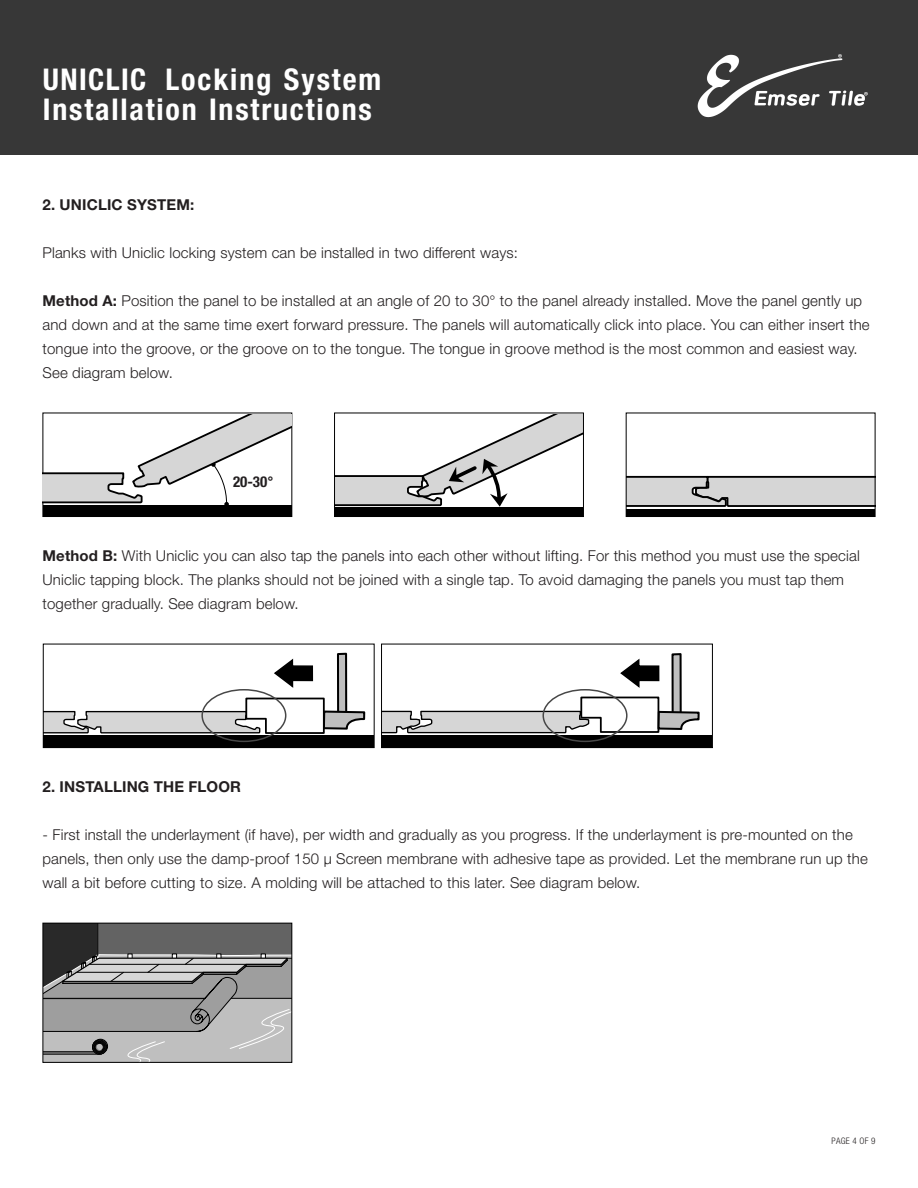
<style>
.page{position:relative;width:918px;height:1188px;background:#fff}
.page>*{position:absolute;margin:0;border:0;box-sizing:border-box;transform-origin:0 0}
.t1{font:700 condensed 30px/29.4px "Helvetica Neue LT Std";letter-spacing:.06em;color:#fff}
.t2{font:300 15px/24px "Helvetica Neue LT Std";letter-spacing:.01em;color:#231f20}
.t3{font:700 15px "Helvetica Neue LT Std";letter-spacing:.01em;color:#231f20}
.t4{font:700 condensed 15px "Helvetica Neue LT Std";color:#231f20}
.t5{font:300 condensed 9px "Helvetica Neue LT Std";letter-spacing:.025em;color:#231f20}
.s1{font-weight:700}
</style>
<div class="page">
<div style="left:0;top:0;width:918px;height:155px;background:#373737"></div>
<div style="left:43px;top:505px;width:249px;height:12px;background:#000"></div>
<div style="left:43px;top:413px;width:249px;height:104px;border:1px solid #000"></div>
<svg style="left:336px;top:415px;width:246px;height:92px"></svg>
<div style="left:335px;top:507px;width:248px;height:10px;background:#000"></div>
<div style="left:334px;top:413px;width:250px;height:104px;border:1px solid #000"></div>
<svg style="left:43px;top:414px;width:249px;height:92px"></svg>
<svg style="left:628px;top:475px;width:245px;height:32px;background:#b9b9b9"></svg>
<div style="left:626px;top:509px;width:249px;height:8px;background:#000"></div>
<div style="left:626px;top:413px;width:249px;height:104px;border:1px solid #000"></div>
<div style="left:43px;top:735px;width:331px;height:13px;background:#000"></div>
<div style="left:338px;top:654px;width:8px;height:60px;background:#bfbfbf"></div>
<div style="left:337px;top:653px;width:10px;height:62px;border:2px solid #000"></div>
<div style="left:43px;top:644px;width:332px;height:104px;border:1px solid #000"></div>
<div style="left:382px;top:735px;width:330px;height:13px;background:#000"></div>
<div style="left:673px;top:654px;width:8px;height:61px;background:#bfbfbf"></div>
<div style="left:672px;top:653px;width:10px;height:63px;border:2px solid #000"></div>
<div style="left:381px;top:644px;width:332px;height:104px;border:1px solid #000"></div>
<svg style="left:43px;top:657px;width:657px;height:86px"></svg>
<svg style="left:45px;top:925px;width:245px;height:136px;background:#909090"></svg>
<div style="left:43px;top:923px;width:249px;height:140px;border:1px solid #000"></div>
<img style="left:689px;top:47px;width:187px;height:75px">
<h1 class="t1" style="left:43px;top:64px;width:105px">UNICLIC</h1>
<h1 class="t1" style="left:43px;top:64px;width:340px;text-indent:122px">Locking System<br>Installation Instructions</h1>
<p class="t3" style="left:43px;top:196px;width:153px">2. UNICLIC SYSTEM:</p>
<p class="t2" style="left:43px;top:241px;width:477px">Planks with Uniclic locking system can be installed in two different ways:</p>
<p class="t2" style="left:43px;top:289px;width:829px"><span class="s1">Method A:</span> Position the panel to be installed at an angle of 20 to 30° to the panel already installed. Move the panel gently up and down and at the same time exert forward pressure. The panels will automatically click into place. You can either insert the tongue into the groove, or the groove on to the tongue. The tongue in groove method is the most common and easiest way.<br>See diagram below.</p>
<p class="t4" style="left:233px;top:473px;width:42px">20-30°</p>
<p class="t2" style="left:43px;top:544px;width:819px"><span class="s1">Method B:</span> With Uniclic you can also tap the panels into each other without lifting. For this method you must use the special<br>Uniclic tapping block. The planks should not be joined with a single tap. To avoid damaging the panels you must tap them together gradually. See diagram below.</p>
<p class="t3" style="left:43px;top:778px;width:200px">2. INSTALLING THE FLOOR</p>
<p class="t2" style="left:43px;top:823px;width:827px">- First install the underlayment (if have), per width and gradually as you progress. If the underlayment is pre-mounted on the panels, then only use the damp-proof 150 μ Screen membrane with adhesive tape as provided. Let the membrane run up the wall a bit before cutting to size. A molding will be attached to this later. See diagram below.</p>
<p class="t5" style="left:832px;top:1136px;width:45px">PAGE 4 OF 9</p>
</div>
